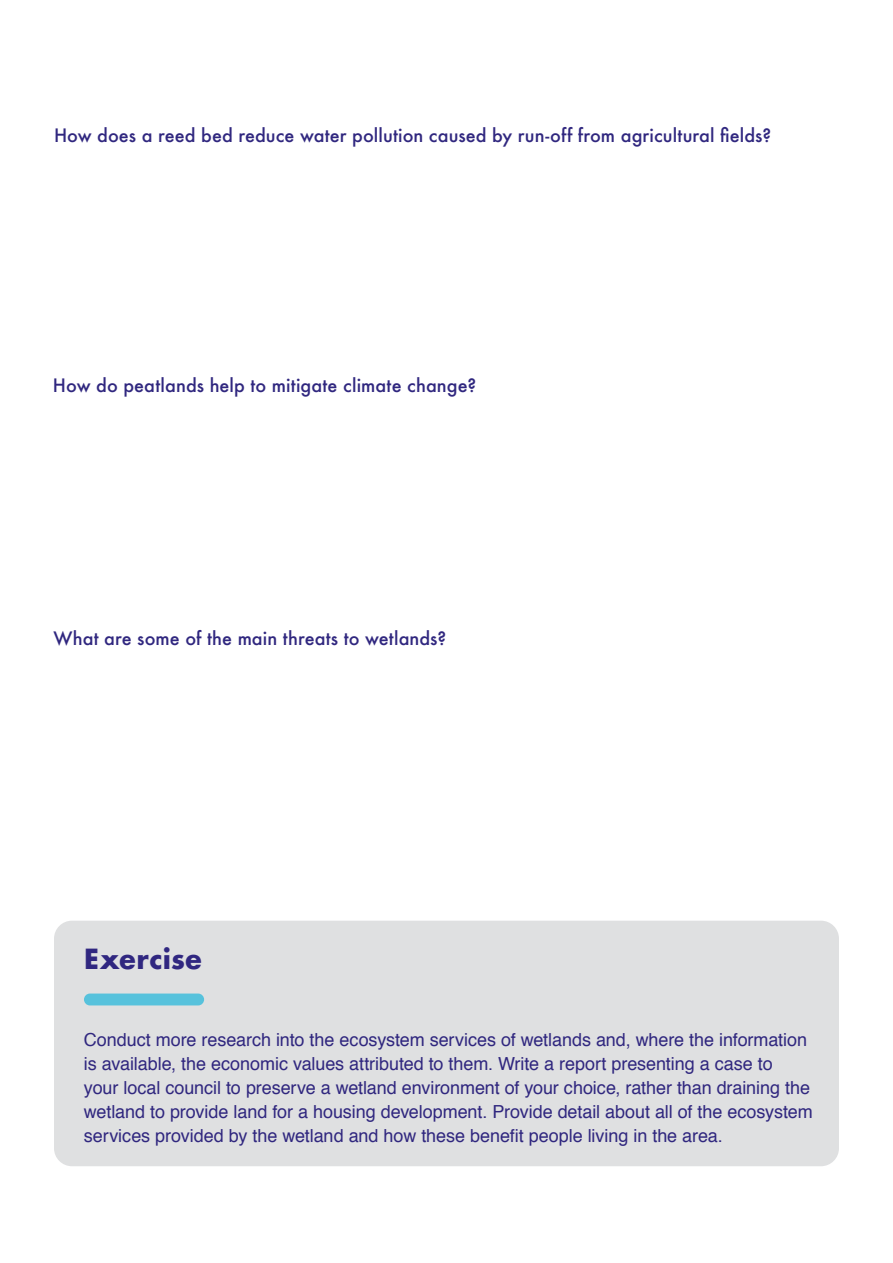
<style>
.page{position:relative;width:893px;height:1263px;background:#fff}
.page>*{position:absolute;margin:0;border:0;box-sizing:border-box;transform-origin:0 0}
.t1{font:700 27px "Futura";letter-spacing:.005em;color:#302780}
.t2{font:18px/24px "Helvetica";letter-spacing:-.005em;color:#30277f}
.t3{font:500 18px "Futura";letter-spacing:.005em;color:#30277f}
</style>
<div class="page">
<div style="left:54px;top:921px;width:785px;height:245px;background:#dfe0e1;border-radius:18px"></div>
<div style="left:84px;top:993px;width:120px;height:12px;background:#57c2dc;border-radius:6px"></div>
<p class="t3" style="left:54px;top:123px;width:719px">How does a reed bed reduce water pollution caused by run-off from agricultural fields?</p>
<p class="t3" style="left:53px;top:373px;width:425px">How do peatlands help to mitigate climate change?</p>
<p class="t3" style="left:53px;top:626px;width:394px">What are some of the main threats to wetlands?</p>
<h1 class="t1" style="left:84px;top:939px;width:120px">Exercise</h1>
<p class="t2" style="left:84px;top:1028px;width:730px">Conduct more research into the ecosystem services of wetlands and, where the information is available, the economic values attributed to them. Write a report presenting a case to<br>your local council to preserve a wetland environment of your choice, rather than draining the wetland to provide land for a housing development. Provide detail about all of the ecosystem services provided by the wetland and how these benefit people living in the area.</p>
</div>
